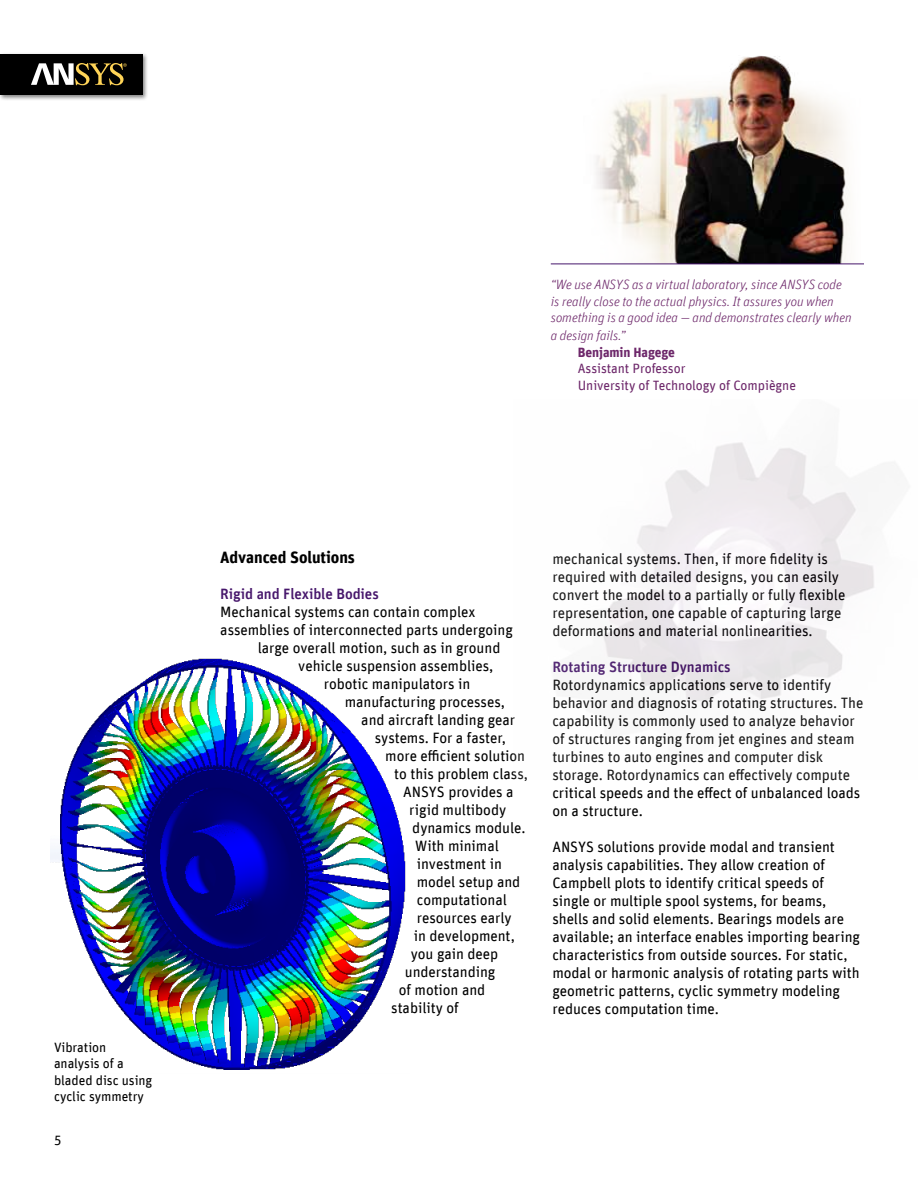
<style>
.page{position:relative;width:918px;height:1188px;background:#fff}
.page>*{position:absolute;margin:0;border:0;box-sizing:border-box;transform-origin:0 0}
.t1{font:700 16.5px "Unit Offc Pro";letter-spacing:-.005em;color:#000}
.t2{font:15px/18px "Unit Offc Pro";letter-spacing:-.005em;color:#000}
.t3{font:500 15px "Unit Offc Pro";letter-spacing:-.005em;color:#46166b}
.t4{font:italic 300 13.5px/16.5px "Unit Offc Pro";letter-spacing:-.005em;color:#6d276a}
.t5{font:13.5px/16.5px "Unit Offc Pro";letter-spacing:-.005em;color:#6d276a}
.t6{font:13.5px/16.5px "Unit Offc Pro";letter-spacing:-.005em;color:#000}
.t7{font:700 13.5px "Unit Offc Pro";letter-spacing:-.005em;color:#6d276a}
</style>
<div class="page">
<div style="left:0;top:53px;width:149px;height:48px;background:#000;opacity:.5"></div>
<div style="left:0;top:54px;width:142px;height:40px;background:#000"></div>
<svg style="left:31px;top:63px;width:96px;height:22px"></svg>
<img style="left:574px;top:55px;width:286px;height:209px">
<img style="left:50px;top:658px;width:356px;height:412px">
<hr style="left:551px;top:264px;width:313px;height:1px;background:#46166b">
<p class="t6" style="left:54px;top:1038px;width:100px">Vibration analysis of a bladed disc using cyclic symmetry</p>
<p class="t6" style="left:54px;top:1131px;width:9px">5</p>
<p class="t4" style="left:551px;top:276px;width:302px">“We use ANSYS as a virtual laboratory, since ANSYS code is really close to the actual physics. It assures you when something is a good idea — and demonstrates clearly when</p>
<p class="t4" style="left:551px;top:327px;width:76px">a design fails.”</p>
<p class="t7" style="left:578px;top:342px;width:99px">Benjamin Hagege</p>
<p class="t5" style="left:578px;top:360px;width:220px">Assistant Professor<br>University of Technology of Compiègne</p>
<p class="t1" style="left:220px;top:546px;width:136px">Advanced Solutions</p>
<p class="t3" style="left:220px;top:583px;width:160px">Rigid and Flexible Bodies</p>
<p class="t2" style="left:220px;top:602px;width:257px">Mechanical systems can contain complex</p>
<p class="t2" style="left:220px;top:620px;width:294px">assemblies of interconnected parts undergoing</p>
<p class="t2" style="left:258px;top:638px;width:244px">large overall motion, such as in ground</p>
<p class="t2" style="left:298px;top:656px;width:197px">vehicle suspension assemblies,</p>
<p class="t2" style="left:324px;top:674px;width:148px">robotic manipulators in</p>
<p class="t2" style="left:345px;top:692px;width:162px">manufacturing processes,</p>
<p class="t2" style="left:361px;top:710px;width:155px">and aircraft landing gear</p>
<p class="t2" style="left:375px;top:728px;width:133px">systems. For a faster,</p>
<p class="t2" style="left:385px;top:746px;width:141px">more efficient solution</p>
<p class="t2" style="left:394px;top:764px;width:135px">to this problem class,</p>
<p class="t2" style="left:403px;top:782px;width:112px">ANSYS provides a</p>
<p class="t2" style="left:409px;top:800px;width:98px">rigid multibody</p>
<p class="t2" style="left:412px;top:818px;width:115px">dynamics module.</p>
<p class="t2" style="left:415px;top:836px;width:85px">With minimal</p>
<p class="t2" style="left:417px;top:854px;width:87px">investment in</p>
<p class="t2" style="left:417px;top:872px;width:105px">model setup and</p>
<p class="t2" style="left:417px;top:890px;width:92px">computational</p>
<p class="t2" style="left:417px;top:908px;width:96px">resources early</p>
<p class="t2" style="left:414px;top:926px;width:103px">in development,</p>
<p class="t2" style="left:411px;top:944px;width:89px">you gain deep</p>
<p class="t2" style="left:405px;top:962px;width:92px">understanding</p>
<p class="t2" style="left:399px;top:980px;width:88px">of motion and</p>
<p class="t2" style="left:391px;top:998px;width:69px">stability of</p>
<p class="t2" style="left:552px;top:549px;width:294px">mechanical systems. Then, if more fidelity is required with detailed designs, you can easily convert the model to a partially or fully flexible representation, one capable of capturing large deformations and material nonlinearities.</p>
<p class="t3" style="left:552px;top:656px;width:180px">Rotating Structure Dynamics</p>
<p class="t2" style="left:552px;top:675px;width:313px">Rotordynamics applications serve to identify behavior and diagnosis of rotating structures. The capability is commonly used to analyze behavior of structures ranging from jet engines and steam turbines to auto engines and computer disk storage. Rotordynamics can effectively compute critical speeds and the effect of unbalanced loads on a structure.</p>
<p class="t2" style="left:552px;top:837px;width:309px">ANSYS solutions provide modal and transient analysis capabilities. They allow creation of Campbell plots to identify critical speeds of single or multiple spool systems, for beams, shells and solid elements. Bearings models are available; an interface enables importing bearing characteristics from outside sources. For static, modal or harmonic analysis of rotating parts with geometric patterns, cyclic symmetry modeling reduces computation time.</p>
</div>
